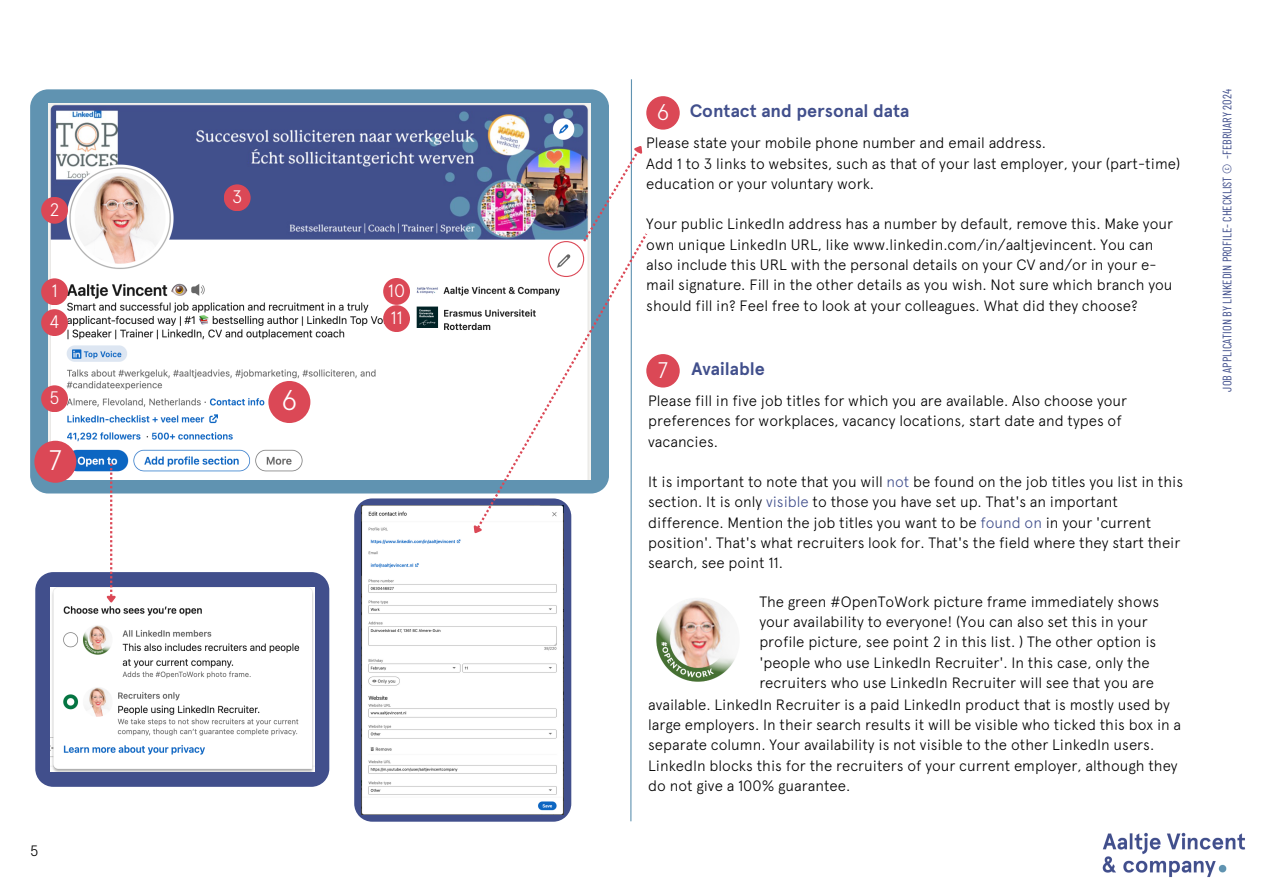
<style>
.page{position:relative;width:1263px;height:894px;background:#fff}
.page>*{position:absolute;margin:0;border:0;box-sizing:border-box;transform-origin:0 0}
.t1{font:300 28.2px "Apercu";color:#fff}
.t2{font:300 22.5px "Apercu";color:#fff}
.t3{font:700 18px "Apercu";color:#414f8c}
.t4{font:300 18px "Apercu";color:#fff}
.t5{font:300 15px/20.2px "Apercu";color:#000}
.t6{font:12.3px "Barlow Condensed";color:#414f8c}
.s1{color:#414f8c}
</style>
<div class="page">
<div style="left:646px;top:354px;width:34px;height:33px;background:#db4856;border-radius:50%"></div>
<svg style="left:30px;top:89px;width:518px;height:404px;background:#6b9ab6"></svg>
<img style="left:49px;top:104px;width:499px;height:375px">
<div style="left:41px;top:278px;width:27px;height:27px;background:#db4856;border-radius:50%"></div>
<div style="left:41px;top:197px;width:27px;height:27px;background:#db4856;border-radius:50%"></div>
<div style="left:224px;top:184px;width:27px;height:27px;background:#db4856;border-radius:50%"></div>
<div style="left:41px;top:309px;width:27px;height:27px;background:#db4856;border-radius:50%"></div>
<div style="left:41px;top:385px;width:27px;height:27px;background:#db4856;border-radius:50%"></div>
<div style="left:383px;top:278px;width:27px;height:27px;background:#db4856;border-radius:50%"></div>
<div style="left:383px;top:305px;width:27px;height:27px;background:#db4856;border-radius:50%"></div>
<svg style="left:548px;top:79px;width:101px;height:743px"></svg>
<svg style="left:35px;top:572px;width:294px;height:214px;background:#485590"></svg>
<img style="left:1102px;top:832px;width:143px;height:45px">
<div style="left:646px;top:96px;width:34px;height:34px;background:#db4856;border-radius:50%"></div>
<div style="left:268px;top:381px;width:42px;height:42px;background:#db4856;border-radius:50%"></div>
<div style="left:34px;top:440px;width:42px;height:42px;background:#db4856;border-radius:50%"></div>
<img style="left:50px;top:587px;width:265px;height:184px">
<svg style="left:103px;top:463px;width:15px;height:142px"></svg>
<svg style="left:354px;top:498px;width:217px;height:323px;background:#505b8d"></svg>
<img style="left:362px;top:505px;width:201px;height:308px">
<svg style="left:477px;top:233px;width:170px;height:295px"></svg>
<svg style="left:468px;top:522px;width:18px;height:17px"></svg>
<img style="left:648px;top:592px;width:87px;height:95px">
<p class="t4" style="left:49px;top:198px;width:12px">2</p>
<p class="t4" style="left:51px;top:280px;width:8px">1</p>
<p class="t4" style="left:49px;top:311px;width:12px">4</p>
<p class="t4" style="left:232px;top:186px;width:12px">3</p>
<p class="t1" style="left:281px;top:383px;width:18px">6</p>
<p class="t4" style="left:49px;top:387px;width:12px">5</p>
<p class="t4" style="left:280px;top:387px;width:12px">6</p>
<p class="t4" style="left:50px;top:445px;width:10px">7</p>
<p class="t1" style="left:49px;top:443px;width:15px">7</p>
<p class="t4" style="left:388px;top:280px;width:19px">10</p>
<p class="t4" style="left:390px;top:307px;width:14px">11</p>
<p class="t5" style="left:30px;top:840px;width:10px">5</p>
<p class="t2" style="left:657px;top:98px;width:14px">6</p>
<h2 class="t3" style="left:690px;top:100px;width:221px">Contact and personal data</h2>
<p class="t5" style="left:646px;top:133px;width:535px">Please state your mobile phone number and email address.<br>Add 1 to 3 links to websites, such as that of your last employer, your (part-time) education or your voluntary work.</p>
<p class="t5" style="left:646px;top:214px;width:528px">Your public LinkedIn address has a number by default, remove this. Make your own unique LinkedIn URL, like www.linkedin.com/in/aaltjevincent. You can also include this URL with the personal details on your CV and/or in your e&shy;mail signature. Fill in the other details as you wish. Not sure which branch you should fill in? Feel free to look at your colleagues. What did they choose?</p>
<p class="t2" style="left:658px;top:356px;width:12px">7</p>
<h2 class="t3" style="left:692px;top:358px;width:75px">Available</h2>
<p class="t5" style="left:648px;top:390px;width:480px">Please fill in five job titles for which you are available. Also choose your preferences for workplaces, vacancy locations, start date and types of vacancies.</p>
<h1 class="t5" style="left:648px;top:471px;width:537px">It is important to note that you will <span class="s1">not</span> be found on the job titles you list in this section. It is only <span class="s1">visible</span> to those you have set up. That's an important difference. Mention the job titles you want to be <span class="s1">found on</span> in your 'current position'. That's what recruiters look for. That's the field where they start their search, see point 11.</h1>
<h2 class="t5" style="left:759px;top:591px;width:401px">The green #OpenToWork picture frame immediately shows your availability to everyone! (You can also set this in your profile picture, see point 2 in this list. ) The other option is 'people who use LinkedIn Recruiter'. In this case, only the recruiters who use LinkedIn Recruiter will see that you are</h2>
<h2 class="t5" style="left:648px;top:693px;width:534px">available. LinkedIn Recruiter is a paid LinkedIn product that is mostly used by large employers. In their search results it will be visible who ticked this box in a separate column. Your availability is not visible to the other LinkedIn users.<br>LinkedIn blocks this for the recruiters of your current employer, although they do not give a 100% guarantee.</h2>
<p class="t6" style="left:1219px;top:391px;width:303px;rotate:-90deg">JOB APPLICATION BY LINKEDIN PROFILE- CHECKLIST © -FEBRUARY 2024</p>
</div>
